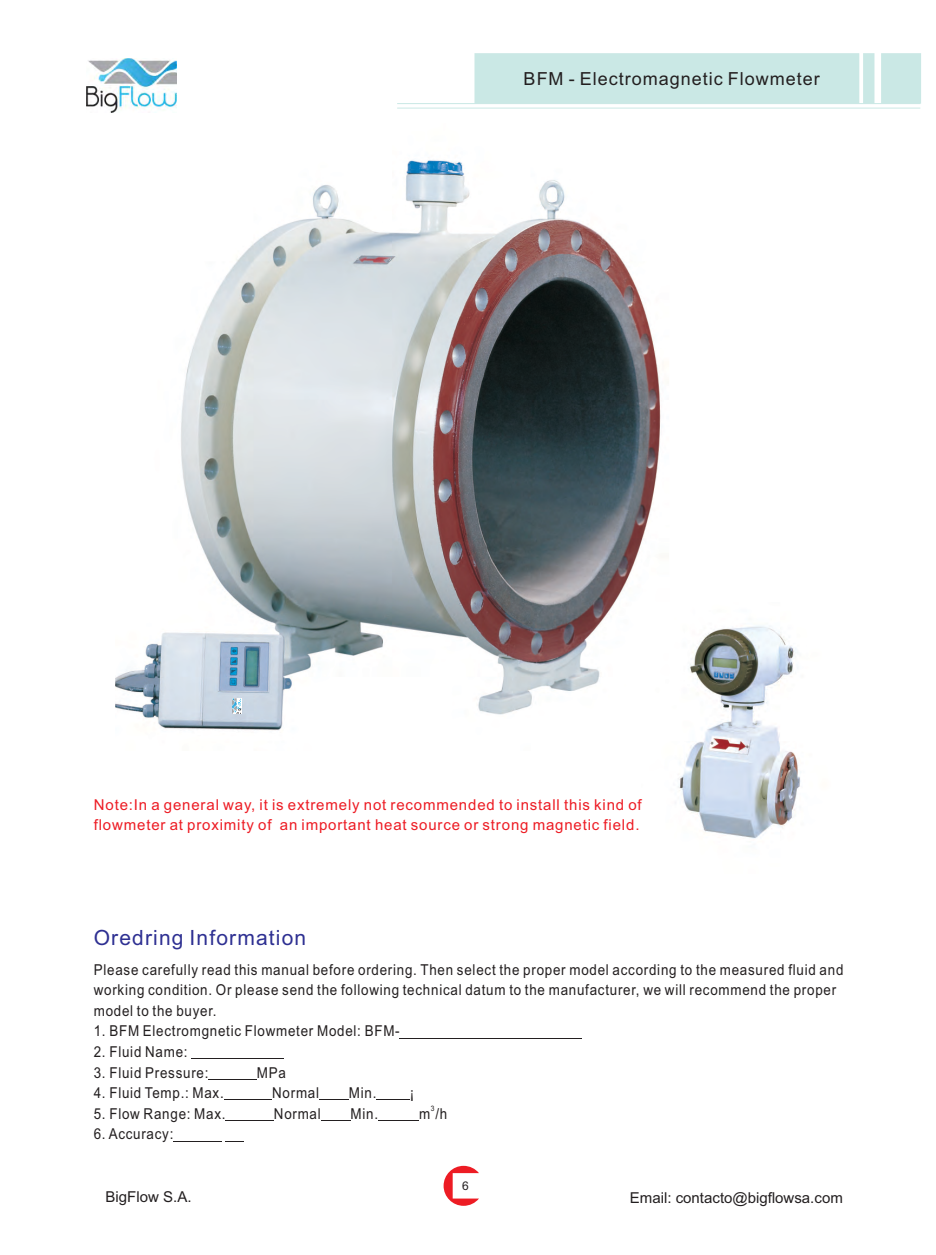
<style>
.page{position:relative;width:936px;height:1255px;background:#fff}
.page>*{position:absolute;margin:0;border:0;box-sizing:border-box;transform-origin:0 0}
.t1{font:21px "Arial";letter-spacing:.055em;color:#2e3092}
.t2{font:18px "Arial";letter-spacing:.055em;color:#231f20}
.t3{font:15px/20.5px "Arial";letter-spacing:.055em;color:#231f20;scale:.89 1}
.t4{font:15px/20.5px "Arial";letter-spacing:.055em;color:#ed1c24}
.t5{font:15px "Arial";color:#231f20}
.t6{font:12px "Arial";color:#231f20}
.t7{font:7.5px "Arial";color:#231f20;scale:.89 1}
</style>
<div class="page">
<img style="left:115px;top:160px;width:546px;height:570px">
<img style="left:641px;top:603px;width:160px;height:236px">
<hr style="left:399px;top:1037px;width:183px;height:1px;background:#231f20">
<hr style="left:191px;top:1058px;width:37px;height:1px;background:#231f20">
<hr style="left:228px;top:1058px;width:56px;height:1px;background:#231f20">
<hr style="left:208px;top:1078px;width:49px;height:1px;background:#231f20">
<svg style="left:224px;top:1099px;width:18px;height:1px"></svg>
<hr style="left:242px;top:1099px;width:30px;height:1px;background:#231f20">
<hr style="left:319px;top:1099px;width:30px;height:1px;background:#231f20">
<hr style="left:376px;top:1099px;width:34px;height:1px;background:#231f20">
<svg style="left:225px;top:1120px;width:19px;height:1px"></svg>
<hr style="left:244px;top:1120px;width:30px;height:1px;background:#231f20">
<svg style="left:321px;top:1120px;width:29px;height:1px"></svg>
<hr style="left:378px;top:1120px;width:41px;height:1px;background:#231f20">
<hr style="left:173px;top:1140px;width:49px;height:1px;background:#231f20">
<div style="left:474px;top:53px;width:447px;height:51px;background:#cae8e5"></div>
<hr style="left:397px;top:103px;width:523px;height:1px;background:#cae8e5">
<hr style="left:397px;top:108px;width:523px;height:1px;background:#cae8e5">
<img style="left:86px;top:59px;width:91px;height:53px">
<svg style="left:443px;top:1165px;width:36px;height:40px"></svg>
<img style="left:233px;top:698px;width:8px;height:15px">
<p class="t2" style="left:523px;top:72px;width:298px">BFM - Electromagnetic Flowmeter</p>
<p class="t4" style="left:94px;top:795px;width:549px">Note:In a general way, it is extremely not recommended to install this kind of flowmeter at proximity of an important heat source or strong magnetic field.</p>
<h1 class="t1" style="left:94px;top:929px;width:214px">Oredring Information</h1>
<p class="t3" style="left:94px;top:960px;width:843px">Please carefully read this manual before ordering. Then select the proper model according to the measured fluid and working condition. Or please send the following technical datum to the manufacturer, we will recommend the proper model to the buyer.</p>
<p class="t3" style="left:94px;top:1022px;width:345px">1. BFM Electromgnetic Flowmeter Model: BFM-</p>
<p class="t3" style="left:94px;top:1042px;width:107px">2. Fluid Name:</p>
<p class="t3" style="left:94px;top:1063px;width:130px">3. Fluid Pressure:</p>
<p class="t3" style="left:257px;top:1063px;width:34px">MPa</p>
<p class="t3" style="left:94px;top:1083px;width:148px">4. Fluid Temp.: Max.</p>
<p class="t3" style="left:272px;top:1083px;width:54px">Normal</p>
<p class="t3" style="left:349px;top:1083px;width:32px">Min.</p>
<p class="t3" style="left:410px;top:1083px;width:7px">¡</p>
<p class="t7" style="left:431px;top:1105px;width:6px">3</p>
<p class="t3" style="left:94px;top:1104px;width:149px">5. Flow Range: Max.</p>
<p class="t3" style="left:274px;top:1104px;width:54px">Normal</p>
<p class="t3" style="left:350px;top:1104px;width:32px">Min.</p>
<p class="t3" style="left:419px;top:1104px;width:33px">m /h</p>
<p class="t3" style="left:94px;top:1125px;width:91px">6. Accuracy:</p>
<p class="t6" style="left:462px;top:1181px;width:8px">6</p>
<p class="t5" style="left:106px;top:1191px;width:87px">BigFlow S.A.</p>
<p class="t5" style="left:630px;top:1192px;width:214px">Email: contacto@bigflowsa.com</p>
</div>
